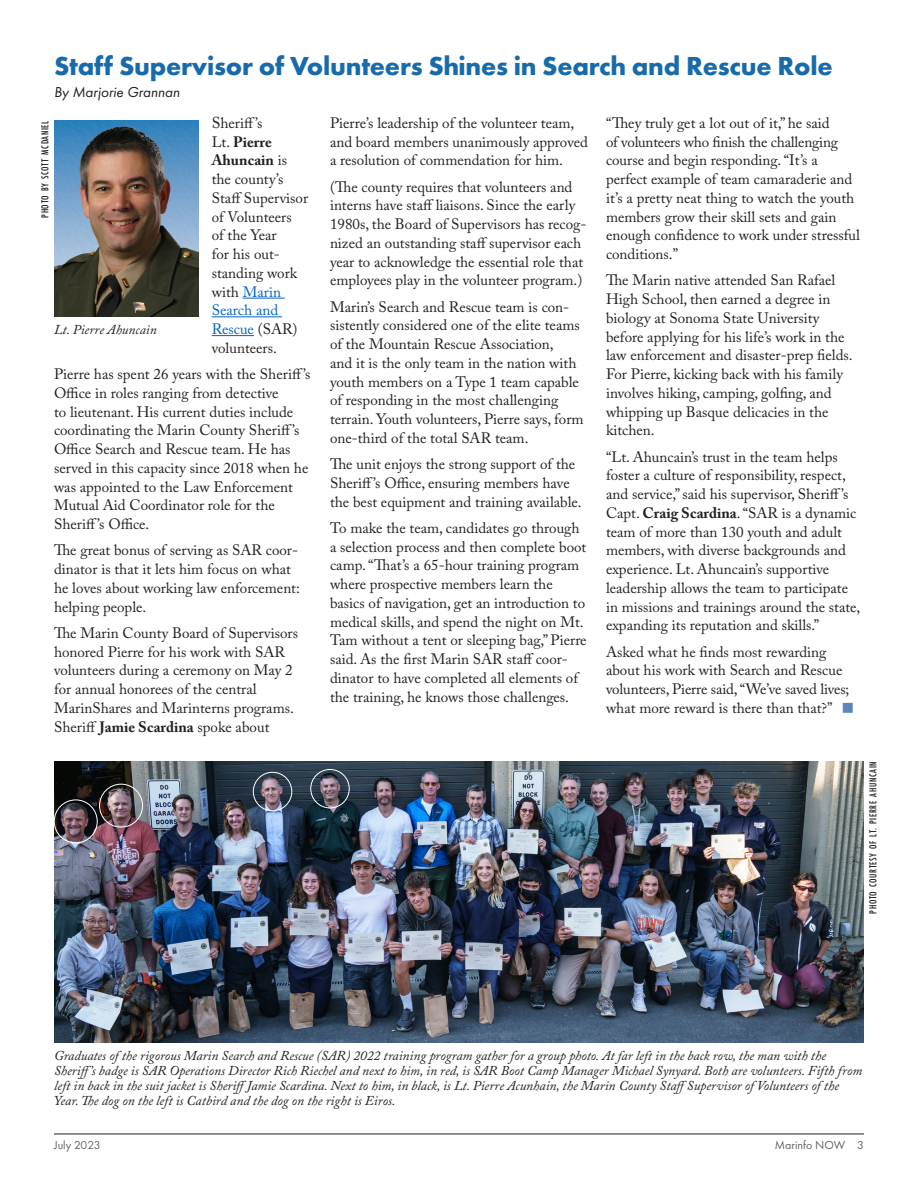
<style>
.page{position:relative;width:918px;height:1188px;background:#fff}
.page>*{position:absolute;margin:0;border:0;box-sizing:border-box;transform-origin:0 0}
._03a__Story_Head_18_18{font:700 27px "Futura PT";letter-spacing:-.01em;color:#186bab}
._03c_Story_Body_10_5_12_5{font:15px/18.8px "Adobe Caslon Pro";color:#231f20}
._03b_Story_Byline{font:italic 15px "Futura PT";color:#231f20}
._05a_Photo_Caption{font:italic 13.5px/15px "Adobe Caslon Pro";color:#231f20}
.t1{font:12px "Futura PT";color:#636366}
._05b_Photo_Credit{font:500 10.5px "Futura PT Cond";letter-spacing:.06em;color:#231f20}
.s1{font-size:15.75px}
.s2{font-weight:700}
.s3{color:#0563c1}
.s4{font-family:"Source Sans Pro";font-weight:200;font-size:24.75px;color:#5d84bd}
</style>
<div class="page">
<hr style="left:54px;top:1134px;width:810px;height:1px;background:#231f20">
<hr style="left:243px;top:298px;width:42px;height:1px;background:#0563c1">
<hr style="left:212px;top:316px;width:70px;height:1px;background:#0563c1">
<hr style="left:212px;top:335px;width:42px;height:1px;background:#0563c1">
<img style="left:54px;top:120px;width:144px;height:197px">
<img style="left:54px;top:761px;width:810px;height:281px">
<div style="left:253px;top:772px;width:39px;height:39px;border:1px solid #fff;border-radius:50%"></div>
<div style="left:54px;top:800px;width:43px;height:43px;border:1px solid #fff;border-radius:50%"></div>
<div style="left:99px;top:784px;width:44px;height:43px;border:1px solid #fff;border-radius:50%"></div>
<div style="left:311px;top:769px;width:38px;height:39px;border:1px solid #fff;border-radius:50%"></div>
<p class="_03a__Story_Head_18_18" style="left:54px;top:48px;width:780px">Staff Supervisor of Volunteers Shines in Search and Rescue Role</p>
<p class="_03b_Story_Byline" style="left:54px;top:83px;width:127px">By Marjorie Grannan</p>
<p class="_03c_Story_Body_10_5_12_5" style="left:212px;top:113px;width:98px"><span class="s1">S</span>heriff’s<br>Lt. <span class="s2">Pierre<br>Ahuncain</span> is the county’s<br>Staff Supervisor of Volunteers<br>of the Year<br>for his out&shy;standing work with <span class="s3">Marin<br>Search and<br>Rescue</span> (SAR) volunteers.</p>
<p class="_03c_Story_Body_10_5_12_5" style="left:54px;top:365px;width:258px">Pierre has spent 26 years with the Sheriff’s Office in roles ranging from detective<br>to lieutenant. His current duties include coordinating the Marin County Sheriff’s Office Search and Rescue team. He has served in this capacity since 2018 when he was appointed to the Law Enforcement Mutual Aid Coordinator role for the Sheriff’s Office.</p>
<p class="_03c_Story_Body_10_5_12_5" style="left:54px;top:541px;width:247px">The great bonus of serving as SAR coor&shy;dinator is that it lets him focus on what he loves about working law enforcement: helping people.</p>
<p class="_03c_Story_Body_10_5_12_5" style="left:54px;top:623px;width:246px">The Marin County Board of Supervisors honored Pierre for his work with SAR volunteers during a ceremony on May 2 for annual honorees of the central MarinShares and Marinterns programs.<br>Sheriff <span class="s2">Jamie Scardina</span> spoke about</p>
<p class="_03c_Story_Body_10_5_12_5" style="left:606px;top:113px;width:255px">“They truly get a lot out of it,” he said<br>of volunteers who finish the challenging course and begin responding. “It’s a perfect example of team camaraderie and it’s a pretty neat thing to watch the youth members grow their skill sets and gain enough confidence to work under stressful conditions.”</p>
<p class="_03c_Story_Body_10_5_12_5" style="left:606px;top:271px;width:248px">The Marin native attended San Rafael High School, then earned a degree in biology at Sonoma State University before applying for his life’s work in the law enforcement and disaster-prep fields.<br>For Pierre, kicking back with his family involves hiking, camping, golfing, and whipping up Basque delicacies in the kitchen.</p>
<p class="_03c_Story_Body_10_5_12_5" style="left:606px;top:447px;width:256px">“Lt. Ahuncain’s trust in the team helps foster a culture of responsibility, respect, and service,” said his supervisor, Sheriff’s Capt. <span class="s2">Craig Scardina</span>. “SAR is a dynamic team of more than 130 youth and adult members, with diverse backgrounds and experience. Lt. Ahuncain’s supportive leadership allows the team to participate in missions and trainings around the state, expanding its reputation and skills.”</p>
<p class="_03c_Story_Body_10_5_12_5" style="left:606px;top:642px;width:251px">Asked what he finds most rewarding about his work with Search and Rescue volunteers, Pierre said, “We’ve saved lives; what more reward is there than that?” <span class="s4">■</span></p>
<p class="_03c_Story_Body_10_5_12_5" style="left:330px;top:113px;width:259px">Pierre’s leadership of the volunteer team, and board members unanimously approved a resolution of commendation for him.</p>
<p class="_03c_Story_Body_10_5_12_5" style="left:330px;top:177px;width:258px">(The county requires that volunteers and interns have staff liaisons. Since the early 1980s, the Board of Supervisors has recog&shy;nized an outstanding staff supervisor each year to acknowledge the essential role that employees play in the volunteer program.)</p>
<p class="_03c_Story_Body_10_5_12_5" style="left:330px;top:297px;width:255px">Marin’s Search and Rescue team is con&shy;sistently considered one of the elite teams of the Mountain Rescue Association,<br>and it is the only team in the nation with youth members on a Type 1 team capable of responding in the most challenging terrain. Youth volunteers, Pierre says, form one-third of the total SAR team.</p>
<p class="_03c_Story_Body_10_5_12_5" style="left:330px;top:455px;width:253px">The unit enjoys the strong support of the<br>Sheriff’s Office, ensuring members have the best equipment and training available.</p>
<p class="_03c_Story_Body_10_5_12_5" style="left:330px;top:518px;width:258px">To make the team, candidates go through a selection process and then complete boot camp. “That’s a 65-hour training program where prospective members learn the basics of navigation, get an introduction to medical skills, and spend the night on Mt.<br>Tam without a tent or sleeping bag,” Pierre said. As the first Marin SAR staff coor&shy;dinator to have completed all elements of the training, he knows those challenges.</p>
<p class="_05b_Photo_Credit" style="left:39px;top:218px;width:99px;rotate:-90deg">PHOTO BY SCOTT MCDANIEL</p>
<p class="_05a_Photo_Caption" style="left:54px;top:322px;width:104px">Lt. Pierre Ahuncain</p>
<p class="_05b_Photo_Credit" style="left:867px;top:914px;width:154px;rotate:-90deg">PHOTO COURTESY OF LT. PIERRE AHUNCAIN</p>
<p class="_05a_Photo_Caption" style="left:54px;top:1047px;width:810px">Graduates of the rigorous Marin Search and Rescue (SAR) 2022 training program gather for a group photo. At far left in the back row, the man with the Sheriff’s badge is SAR Operations Director Rich Riechel and next to him, in red, is SAR Boot Camp Manager Michael Synyard. Both are volunteers. Fifth from left in back in the suit jacket is SheriffJamie Scardina. Next to him, in black, is Lt. Pierre Acunhain, the Marin County StaffSupervisor of Volunteers of the Year. The dog on the left is Catbird and the dog on the right is Eiros.</p>
<p class="t1" style="left:54px;top:1138px;width:48px">July 2023</p>
<p class="t1" style="left:775px;top:1138px;width:91px">Marinfo NOW 3</p>
</div>
